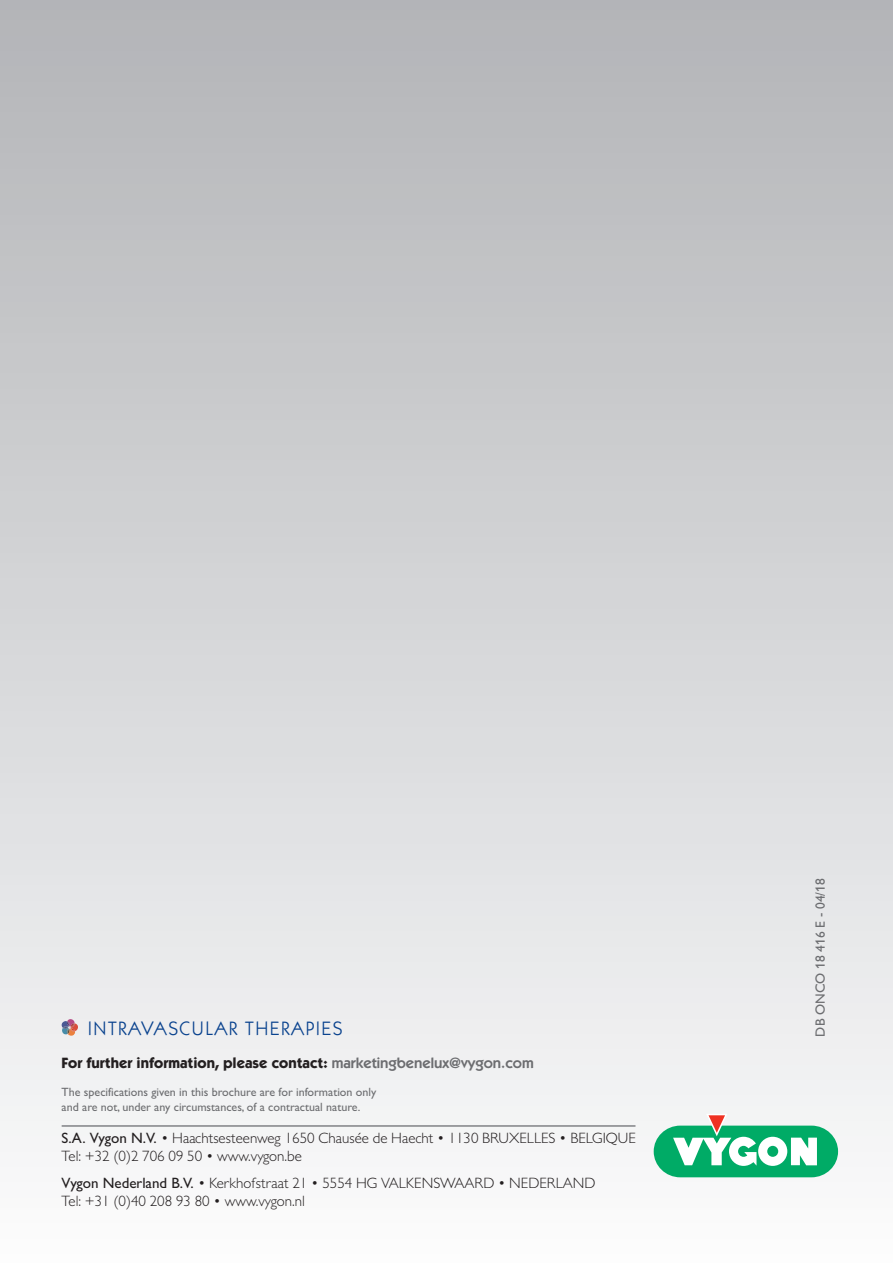
<style>
.page{position:relative;width:893px;height:1263px;background:#fff}
.page>*{position:absolute;margin:0;border:0;box-sizing:border-box;transform-origin:0 0}
.Titre{font:19.5px "ITC Kabel Std";letter-spacing:.075em;color:#09428e}
.t1{font:300 15px "Gill Sans MT Std";color:#231f20}
.t2{font:700 15px "ITC Kabel Std";color:#231f20}
.t3{font:13.5px "Gill Alt One";color:#6c6d70}
.Légendes{font:12px "Gill Alt One";color:#6c6d70}
.s1{font-weight:600;color:#6c6d70}
.s2{font-weight:500}
</style>
<div class="page">
<div style="left:0;top:0;width:893px;height:1263px;background:linear-gradient(to bottom,#b2b3b7,#fbfcfc)"></div>
<svg style="left:654px;top:1114px;width:184px;height:63px"></svg>
<svg style="left:61px;top:1019px;width:17px;height:17px"></svg>
<hr style="left:62px;top:1125px;width:573px;height:2px;background:#808285">
<p class="Titre" style="left:88px;top:1016px;width:256px">INTRAVASCULAR THERAPIES</p>
<p class="t2" style="left:62px;top:1053px;width:474px">For further information, please contact: <span class="s1">marketingbenelux@vygon.com</span></p>
<p class="Légendes" style="left:62px;top:1085px;width:316px">The specifications given in this brochure are for information only</p>
<p class="Légendes" style="left:62px;top:1100px;width:300px">and are not, under any circumstances, of a contractual nature.</p>
<p class="t1" style="left:62px;top:1129px;width:576px"><span class="s2">S.A. Vygon N.V.</span> • Haachtsesteenweg 1650 Chausée de Haecht • 1130 BRUXELLES • BELGIQUE</p>
<p class="t1" style="left:62px;top:1147px;width:242px">Tel: +32 (0)2 706 09 50 • www.vygon.be</p>
<p class="t1" style="left:62px;top:1174px;width:535px"><span class="s2">Vygon Nederland B.V.</span> • Kerkhofstraat 21 • 5554 HG VALKENSWAARD • NEDERLAND</p>
<p class="t1" style="left:62px;top:1192px;width:245px">Tel: +31 (0)40 208 93 80 • www.vygon.nl</p>
<p class="t3" style="left:812px;top:1036px;width:160px;rotate:-90deg">DB ONCO 18 416 E - 04/18</p>
</div>
